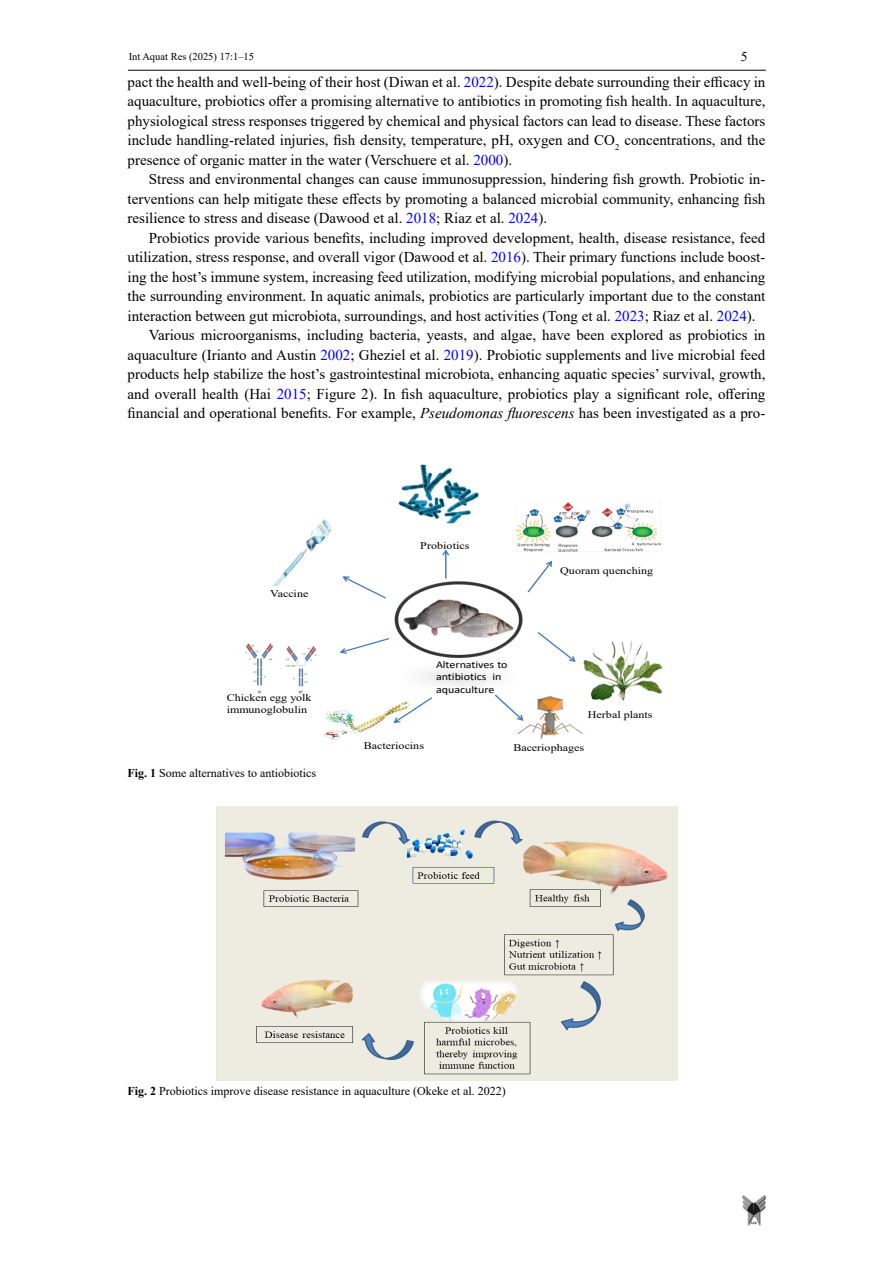
<style>
.page{position:relative;width:893px;height:1263px;background:#fff}
.page>*{position:absolute;margin:0;border:0;box-sizing:border-box;transform-origin:0 0}
.t1{font:15px/19.5px "Times New Roman";color:#000;text-align:justify}
.t2{font:13.5px "Times New Roman";color:#000}
.t3{font:12px "Times New Roman";color:#000}
.t4{font:10.5px "Times New Roman";color:#000}
.t5{font:10.2px/12.3px "Times New Roman";color:#000;scale:1.18 1}
.t6{font:10.2px/12.3px "Calibri";letter-spacing:-.005em;color:#000;scale:1.18 1}
.s1{color:#00f}
.s2{font-style:italic}
.s3{font-weight:700}
</style>
<div class="page">
<hr style="left:128px;top:70px;width:638px;height:1px;background:#000">
<img style="left:742px;top:1195px;width:23px;height:31px">
<img style="left:394px;top:582px;width:135px;height:117px">
<svg style="left:442px;top:550px;width:7px;height:29px"></svg>
<img style="left:398px;top:464px;width:81px;height:59px">
<img style="left:273px;top:518px;width:59px;height:67px">
<svg style="left:527px;top:569px;width:20px;height:23px"></svg>
<img style="left:517px;top:696px;width:66px;height:43px">
<img style="left:245px;top:643px;width:71px;height:51px">
<svg style="left:340px;top:638px;width:49px;height:16px"></svg>
<img style="left:583px;top:640px;width:80px;height:64px">
<svg style="left:537px;top:632px;width:39px;height:30px"></svg>
<img style="left:324px;top:707px;width:69px;height:34px">
<svg style="left:393px;top:697px;width:39px;height:26px"></svg>
<img style="left:516px;top:502px;width:146px;height:67px">
<svg style="left:495px;top:695px;width:28px;height:26px"></svg>
<svg style="left:342px;top:576px;width:44px;height:22px"></svg>
<img style="left:216px;top:807px;width:461px;height:274px">
<p class="t4" style="left:129px;top:49px;width:127px">Int Aquat Res (2025) 17:1–15</p>
<p class="t2" style="left:741px;top:47px;width:8px">5</p>
<p class="t1" style="left:128px;top:72px;width:639px">pact the health and well-being of their host (Diwan et al. <span class="s1">2022</span>). Despite debate surrounding their efficacy in aquaculture, probiotics offer a promising alternative to antibiotics in promoting fish health. In aquaculture, physiological stress responses triggered by chemical and physical factors can lead to disease. These factors include handling-related injuries, fish density, temperature, pH, oxygen and CO<sub>2</sub> concentrations, and the presence of organic matter in the water (Verschuere et al. <span class="s1">2000</span>).</p>
<p class="t1" style="left:128px;top:169px;width:639px;text-indent:21px">Stress and environmental changes can cause immunosuppression, hindering fish growth. Probiotic in&shy;terventions can help mitigate these effects by promoting a balanced microbial community, enhancing fish resilience to stress and disease (Dawood et al. <span class="s1">2018</span>; Riaz et al. <span class="s1">2024</span>).</p>
<p class="t1" style="left:149px;top:228px;width:618px">Probiotics provide various benefits, including improved development, health, disease resistance, feed</p>
<p class="t1" style="left:128px;top:247px;width:639px">utilization, stress response, and overall vigor (Dawood et al. <span class="s1">2016</span>). Their primary functions include boost-</p>
<p class="t1" style="left:128px;top:267px;width:639px">ing the host’s immune system, increasing feed utilization, modifying microbial populations, and enhancing</p>
<p class="t1" style="left:128px;top:286px;width:639px">the surrounding environment. In aquatic animals, probiotics are particularly important due to the constant</p>
<p class="t1" style="left:128px;top:306px;width:629px">interaction between gut microbiota, surroundings, and host activities (Tong et al. <span class="s1">2023</span>; Riaz et al. <span class="s1">2024</span>).</p>
<p class="t1" style="left:149px;top:325px;width:618px">Various microorganisms, including bacteria, yeasts, and algae, have been explored as probiotics in</p>
<p class="t1" style="left:128px;top:345px;width:639px">aquaculture (Irianto and Austin <span class="s1">2002</span>; Gheziel et al. <span class="s1">2019</span>). Probiotic supplements and live microbial feed</p>
<p class="t1" style="left:128px;top:364px;width:639px">products help stabilize the host’s gastrointestinal microbiota, enhancing aquatic species’ survival, growth,</p>
<p class="t1" style="left:128px;top:384px;width:639px">and overall health (Hai <span class="s1">2015</span>; Figure 2). In fish aquaculture, probiotics play a significant role, offering</p>
<p class="t1" style="left:128px;top:403px;width:639px">financial and operational benefits. For example, <span class="s2">Pseudomonas fluorescens</span> has been investigated as a pro-</p>
<p class="t5" style="left:270px;top:587px;width:34px">Vaccine</p>
<p class="t5" style="left:227px;top:691px;width:73px">Chicken egg yolk immunoglobulin</p>
<p class="t3" style="left:128px;top:764px;width:190px"><span class="s3">Fig. 1</span> Some alternatives to antiobiotics</p>
<p class="t5" style="left:420px;top:539px;width:43px">Probiotics</p>
<p class="t6" style="left:436px;top:658px;width:62px">Alternatives to antibiotics in aquaculture</p>
<p class="t5" style="left:560px;top:564px;width:80px">Quoram quenching</p>
<p class="t5" style="left:588px;top:708px;width:56px">Herbal plants</p>
<p class="t5" style="left:364px;top:739px;width:53px">Bacteriocins</p>
<p class="t5" style="left:513px;top:741px;width:62px">Baceriophages</p>
<p class="t3" style="left:128px;top:1083px;width:380px"><span class="s3">Fig. 2</span> Probiotics improve disease resistance in aquaculture (Okeke et al. 2022)</p>
</div>
